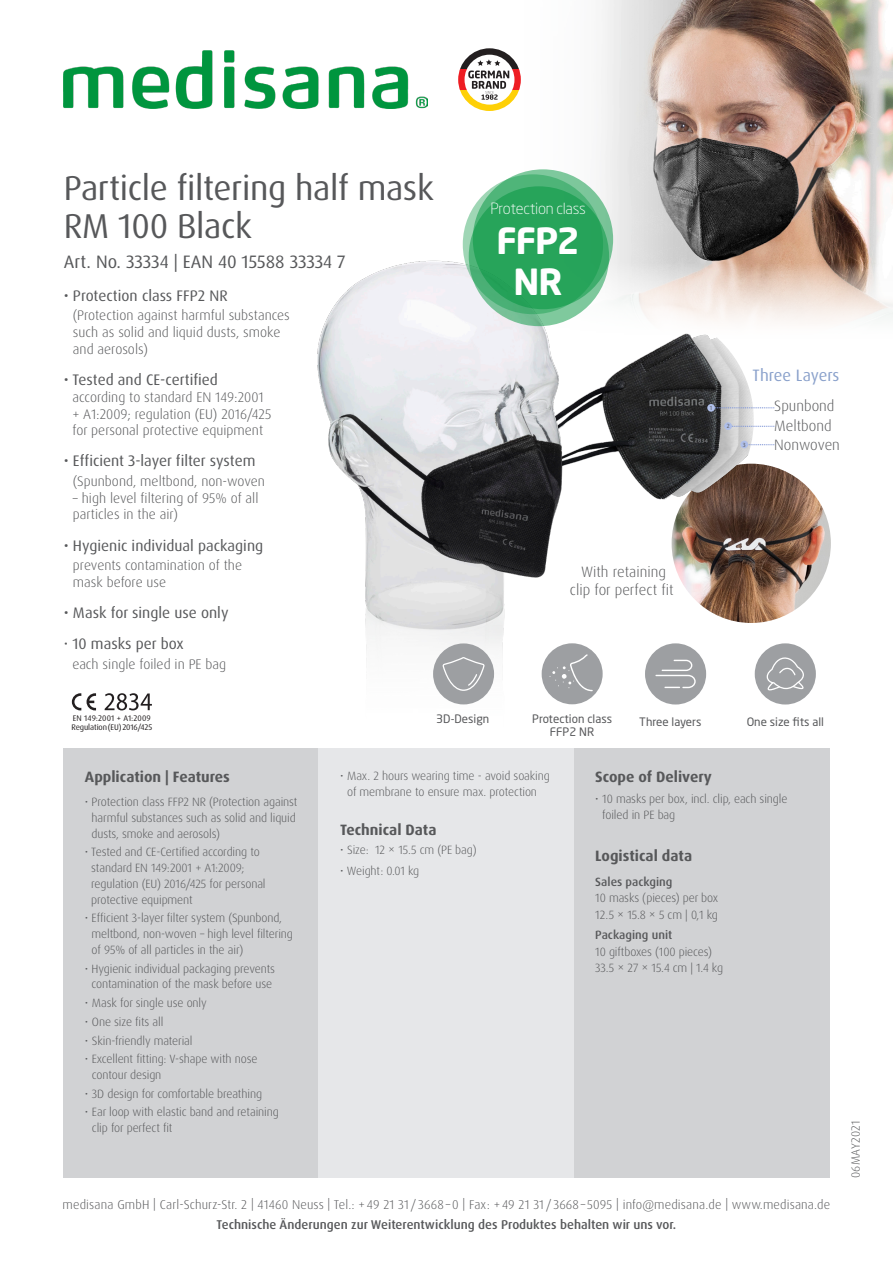
<style>
.page{position:relative;width:893px;height:1263px;background:#fff}
.page>*{position:absolute;margin:0;border:0;box-sizing:border-box;transform-origin:0 0}
.Copie-Text{font:700 35.55px "Neo Sans Pro";letter-spacing:-.035em;color:#fff}
.t1{font:34.5px/37.5px "Dax Pro";letter-spacing:-.01em;color:#57585a}
.t2{font:18px "Dax Pro";color:#57585a}
.Copie-Text_2{font:16.5px "Dax Pro";color:#8aa1cb}
.Copie-Text_2-2{font:15.3px "Dax Pro";color:#57585a}
.Copie-Text-2{font:300 15.3px "Neo Sans Pro";letter-spacing:-.02em;color:#fff}
.t3{font:700 15px "Dax Pro";color:#57585a}
.Copie-Text_2-3{font:300 15px/19.5px "Dax Pro";color:#57585a}
.Copie-Text_2-4{font:300 13.95px/16.6px "Dax Pro";color:#57585a}
.t4{font:300 12.75px "Dax Pro";letter-spacing:.01em;color:#57585a}
.t5{font:500 12.75px "Dax Pro";color:#57585a}
.t6{font:300 12px/15.8px "Dax Pro";letter-spacing:-.01em;color:#57585a}
.t7{font:300 12px "Dax Pro";letter-spacing:.015em;color:#57585a}
.t8{font:11.55px/12.9px "Neo Sans Pro";color:#57585a;text-align:center}
.t9{font:8.1px "Dax Pro";letter-spacing:-.01em;color:#231f20}
.t10{font:8.1px "Dax Pro";letter-spacing:.01em;color:#231f20}
.t11{font:6px "Dax Pro";color:#57585a}
.s1{font-weight:300}
.s2{font-family:"Neo Sans Pro"}
.s3{font-weight:500}
</style>
<div class="page">
<img style="left:503px;top:0;width:390px;height:323px">
<img style="left:672px;top:464px;width:159px;height:159px;border-radius:80px">
<img style="left:578px;top:333px;width:176px;height:174px">
<svg style="left:748px;top:444px;width:26px;height:1px"></svg>
<svg style="left:732px;top:426px;width:42px;height:1px"></svg>
<svg style="left:715px;top:408px;width:59px;height:1px"></svg>
<div style="left:707px;top:404px;width:8px;height:8px;background:#afbfea;border-radius:50%"></div>
<div style="left:724px;top:422px;width:8px;height:8px;background:#afbfea;border-radius:50%"></div>
<div style="left:740px;top:441px;width:8px;height:7px;background:#afbfea;border-radius:50%"></div>
<img style="left:317px;top:252px;width:261px;height:453px">
<div style="left:64px;top:749px;width:255px;height:429px;background:#d1d2d4"></div>
<div style="left:574px;top:749px;width:255px;height:429px;background:#d1d2d4"></div>
<div style="left:319px;top:749px;width:255px;height:429px;background:#e6e7e9"></div>
<img style="left:64px;top:50px;width:363px;height:59px">
<svg style="left:72px;top:693px;width:9px;height:17px"></svg>
<svg style="left:87px;top:693px;width:9px;height:17px"></svg>
<svg style="left:105px;top:693px;width:47px;height:17px"></svg>
<div style="left:755px;top:643px;width:61px;height:61px;background:#9d9fa2;border-radius:50%"></div>
<svg style="left:767px;top:657px;width:37px;height:33px"></svg>
<div style="left:645px;top:643px;width:61px;height:61px;background:#9d9fa2;border-radius:50%"></div>
<svg style="left:655px;top:660px;width:41px;height:28px"></svg>
<div style="left:433px;top:643px;width:61px;height:61px;background:#9d9fa2;border-radius:50%"></div>
<svg style="left:443px;top:657px;width:42px;height:34px"></svg>
<div style="left:542px;top:643px;width:61px;height:61px;background:#9d9fa2;border-radius:50%"></div>
<svg style="left:549px;top:654px;width:44px;height:37px"></svg>
<svg style="left:469px;top:186px;width:140px;height:140px"></svg>
<svg style="left:473px;top:169px;width:140px;height:140px;background:#6dbf8f"></svg>
<svg style="left:463px;top:174px;width:140px;height:140px;background:#30a761"></svg>
<svg style="left:458px;top:69px;width:63px;height:21px"></svg>
<svg style="left:460px;top:90px;width:61px;height:21px"></svg>
<svg style="left:460px;top:48px;width:61px;height:21px"></svg>
<div style="left:465px;top:55px;width:49px;height:50px;background:#fff;border-radius:50%"></div>
<svg style="left:468px;top:59px;width:41px;height:41px"></svg>
<p class="t1" style="left:64px;top:170px;width:372px">Particle filtering half mask<br>RM 100 Black</p>
<p class="t2" style="left:64px;top:250px;width:283px">Art. No. 33334 | EAN 40 15588 33334 7</p>
<p class="Copie-Text_2-2" style="left:64px;top:286px;width:165px">• Protection class FFP2 NR</p>
<p class="Copie-Text_2-4" style="left:73px;top:307px;width:218px">(Protection against harmful substances such as solid and liquid dusts, smoke and aerosols)</p>
<p class="Copie-Text_2-2" style="left:64px;top:370px;width:156px">• Tested and CE-certified</p>
<p class="Copie-Text_2-4" style="left:73px;top:389px;width:200px">according to standard EN 149:2001 + A1:2009; regulation (EU) 2016/425 for personal protective equipment</p>
<p class="Copie-Text_2-2" style="left:64px;top:451px;width:193px">• Efficient 3-layer filter system</p>
<p class="Copie-Text_2-4" style="left:73px;top:473px;width:194px">(Spunbond, meltbond, non-woven</p>
<p class="Copie-Text_2-4" style="left:73px;top:489px;width:187px">– high level filtering of 95% of all particles in the air)</p>
<p class="Copie-Text_2-2" style="left:64px;top:535px;width:201px">• Hygienic individual packaging</p>
<p class="Copie-Text_2-4" style="left:73px;top:557px;width:171px">prevents contamination of the mask before use</p>
<p class="Copie-Text_2-2" style="left:64px;top:603px;width:166px">• Mask for single use only</p>
<p class="Copie-Text_2-2" style="left:64px;top:634px;width:121px"><span class="s1">•</span> 10 masks per box</p>
<p class="Copie-Text_2-4" style="left:72px;top:656px;width:155px">each single foiled in PE bag</p>
<p class="Copie-Text-2" style="left:490px;top:199px;width:97px">Protection class</p>
<p class="Copie-Text" style="left:496px;top:218px;width:85px">FFP2</p>
<p class="Copie-Text" style="left:513px;top:259px;width:51px">NR</p>
<p class="t11" style="left:710px;top:404px;width:4px">1</p>
<p class="t11" style="left:727px;top:422px;width:4px">2</p>
<p class="Copie-Text_2" style="left:753px;top:365px;width:88px">Three Layers</p>
<p class="Copie-Text_2-3" style="left:774px;top:396px;width:67px">Spunbond<br>Meltbond<br>Nonwoven</p>
<p class="t11" style="left:743px;top:441px;width:4px">3</p>
<p class="Copie-Text_2-3" style="left:581px;top:562px;width:86px">With retaining</p>
<p class="Copie-Text_2-3" style="left:570px;top:580px;width:105px">clip for perfect fit</p>
<p class="t10" style="left:73px;top:713px;width:79px">EN 149:2001 + A1:2009</p>
<p class="t9" style="left:72px;top:722px;width:82px">Regulation(EU)2016/425</p>
<p class="t3" style="left:85px;top:767px;width:146px">Application | Features</p>
<p class="t6" style="left:92px;top:794px;width:207px;text-indent:-7px">• Protection class FFP2 NR (Protection against harmful substances such as solid and liquid dusts, smoke and aerosols)</p>
<p class="t6" style="left:91px;top:844px;width:176px;text-indent:-6px">• Tested and CE-Certified according to standard EN 149:2001 + A1:2009; regulation (EU) 2016/425 for personal protective equipment</p>
<p class="t6" style="left:92px;top:910px;width:203px;text-indent:-7px">• Efficient 3-layer filter system (Spunbond, meltbond, non-woven – high level filtering of 95% of all particles in the air)</p>
<p class="t6" style="left:85px;top:960px;width:192px;text-align:center">• Hygienic individual packaging prevents contamination of the mask before use</p>
<p class="t6" style="left:85px;top:995px;width:123px">• Mask for single use only</p>
<p class="t6" style="left:85px;top:1014px;width:80px">• One size fits all</p>
<p class="t6" style="left:85px;top:1032px;width:109px">• Skin-friendly material</p>
<p class="t6" style="left:92px;top:1051px;width:167px;text-indent:-7px">• Excellent fitting: V-shape with nose contour design</p>
<p class="t6" style="left:85px;top:1086px;width:179px">• 3D design for comfortable breathing</p>
<p class="t6" style="left:92px;top:1104px;width:188px;text-indent:-7px">• Ear loop with elastic band and retaining clip for perfect fit</p>
<p class="t8" style="left:436px;top:712px;width:54px">3D-Design</p>
<p class="t8" style="left:532px;top:712px;width:81px">Protection class<br>FFP2 NR</p>
<p class="t8" style="left:747px;top:715px;width:79px">One size fits all</p>
<p class="t8" style="left:639px;top:715px;width:64px">Three layers</p>
<p class="t6" style="left:340px;top:767px;width:211px;line-height:16.5px;text-align:center">• Max. 2 hours wearing time - avoid soaking of membrane to ensure max. protection</p>
<p class="t3" style="left:340px;top:820px;width:98px">Technical Data</p>
<p class="t6" style="left:340px;top:842px;width:138px">• Size: 12 <span class="s2">×</span> 15.5 cm (PE bag)</p>
<p class="t6" style="left:340px;top:863px;width:81px">• Weight: 0.01 kg</p>
<p class="t3" style="left:595px;top:767px;width:118px">Scope of Delivery</p>
<p class="t6" style="left:602px;top:790px;width:187px;line-height:16.5px;text-indent:-7px">• 10 masks per box, incl. clip, each single foiled in PE bag</p>
<p class="t3" style="left:595px;top:846px;width:98px">Logistical data</p>
<p class="t6" style="left:595px;top:873px;width:125px;line-height:16.5px"><span class="s3">Sales packging<br></span>10 masks (pieces) per box<br>12.5 <span class="s2">×</span> 15.8 <span class="s2">×</span> 5 cm | 0,1 kg</p>
<p class="t6" style="left:595px;top:927px;width:129px;line-height:16.5px"><span class="s3">Packaging unit<br></span>10 giftboxes (100 pieces)<br>33.5 <span class="s2">×</span> 27 <span class="s2">×</span> 15.4 cm | 1.4 kg</p>
<p class="t4" style="left:63px;top:1196px;width:769px">medisana GmbH | Carl-Schurz-Str. 2 | 41460 Neuss | Tel.: + 49 21 31 / 3668 – 0 | Fax: + 49 21 31 / 3668 – 5095 | info@medisana.de | www.medisana.de</p>
<p class="t5" style="left:217px;top:1216px;width:461px">Technische Änderungen zur Weiterentwicklung des Produktes behalten wir uns vor.</p>
<p class="t7" style="left:848px;top:1178px;width:59px;rotate:-90deg">06MAY2021</p>
</div>
